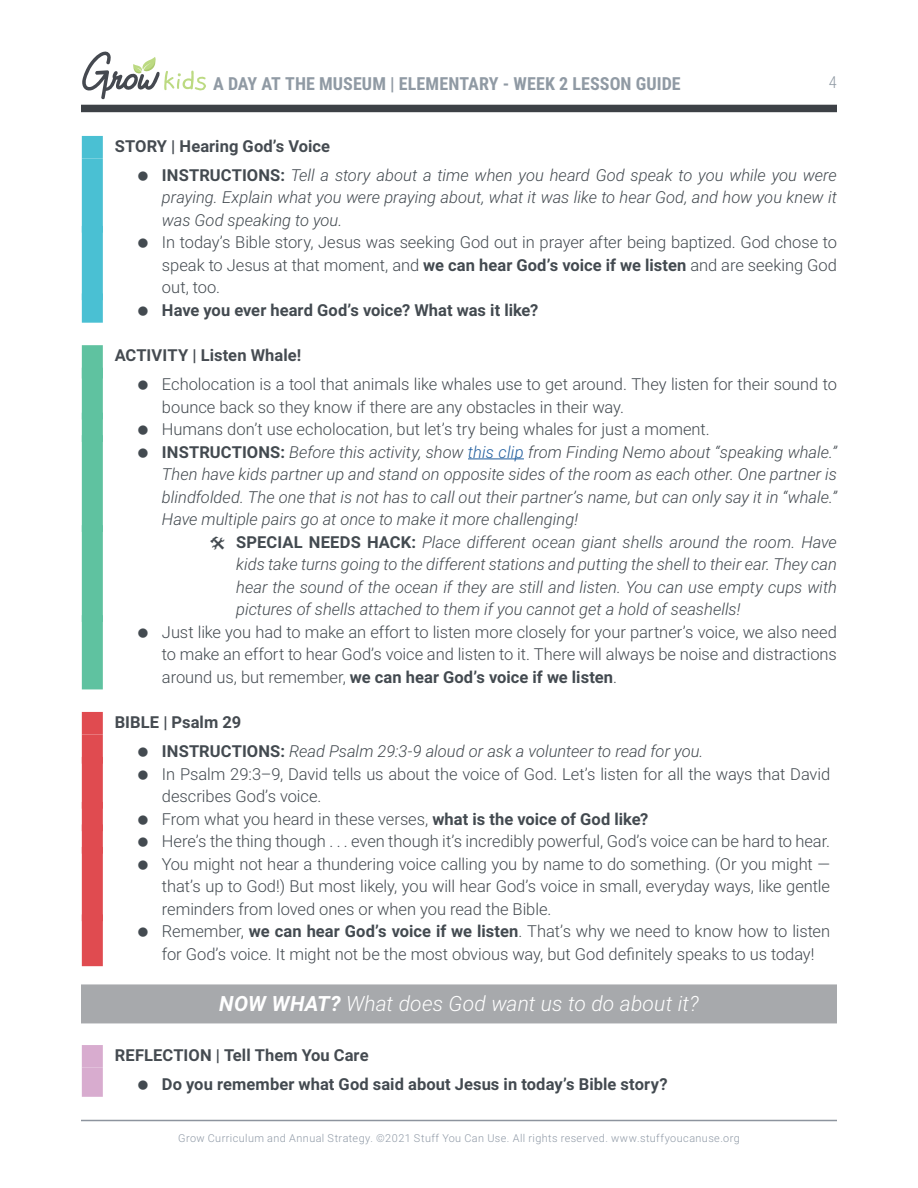
<style>
.page{position:relative;width:918px;height:1188px;background:#fff}
.page>*{position:absolute;margin:0;border:0;box-sizing:border-box;transform-origin:0 0}
.t1{font:italic 300 21px "Roboto";letter-spacing:.005em;color:#fff}
.t2{font:700 18px "Roboto Condensed";letter-spacing:.005em;color:#909aa4}
.t3{font:300 16.5px/22.5px "Roboto";letter-spacing:-.005em;color:#434a50;text-align:justify}
.t4{font:italic 300 16.5px/29.2px "Roboto";color:#434a50}
.t5{font:700 16.5px "Roboto";letter-spacing:.005em;color:#434a50}
.t6{font:700 16.5px "Roboto";letter-spacing:.005em;color:#454b51}
.t7{font:300 16.5px "Roboto Condensed";color:#909aa4}
.t8{font:300 10.8px "Roboto";letter-spacing:.04em;color:#8f99a6}
.s1{font-weight:700;font-style:normal;color:#454b51}
.s2{font-weight:700;font-style:normal}
.s3{font-weight:700}
.s4{color:#215e9e}
</style>
<div class="page">
<hr style="left:81px;top:1120px;width:756px;height:1px;background:#8d949e">
<svg style="left:82px;top:51px;width:124px;height:49px"></svg>
<div style="left:81px;top:105px;width:756px;height:7px;background:#3d4146"></div>
<div style="left:82px;top:136px;width:21px;height:22px;background:#4ac0d3"></div>
<div style="left:82px;top:158px;width:21px;height:75px;background:#4ac0d3"></div>
<div style="left:82px;top:226px;width:21px;height:74px;background:#4ac0d3"></div>
<div style="left:82px;top:293px;width:21px;height:30px;background:#4ac0d3"></div>
<div style="left:82px;top:345px;width:21px;height:34px;background:#5fc2a0"></div>
<div style="left:82px;top:368px;width:21px;height:51px;background:#5fc2a0"></div>
<div style="left:82px;top:413px;width:21px;height:29px;background:#5fc2a0"></div>
<div style="left:82px;top:435px;width:21px;height:97px;background:#5fc2a0"></div>
<hr style="left:468px;top:459px;width:56px;height:1px;background:#215e9e">
<div style="left:82px;top:525px;width:21px;height:97px;background:#5fc2a0"></div>
<div style="left:82px;top:615px;width:21px;height:74px;background:#5fc2a0"></div>
<div style="left:82px;top:712px;width:21px;height:22px;background:#e04b50"></div>
<div style="left:82px;top:734px;width:21px;height:30px;background:#e04b50"></div>
<div style="left:82px;top:757px;width:21px;height:52px;background:#e04b50"></div>
<div style="left:82px;top:802px;width:21px;height:29px;background:#e04b50"></div>
<div style="left:82px;top:824px;width:21px;height:30px;background:#e04b50"></div>
<div style="left:82px;top:847px;width:21px;height:74px;background:#e04b50"></div>
<div style="left:82px;top:914px;width:21px;height:52px;background:#e04b50"></div>
<div style="left:81px;top:984px;width:756px;height:39px;background:#a7a9ac"></div>
<div style="left:82px;top:1045px;width:21px;height:23px;background:#d8accf"></div>
<div style="left:82px;top:1068px;width:21px;height:29px;background:#d8accf"></div>
<p class="t2" style="left:213px;top:71px;width:469px">A DAY AT THE MUSEUM | ELEMENTARY - WEEK 2 LESSON GUIDE</p>
<p class="t7" style="left:829px;top:71px;width:10px">4</p>
<p class="t4" style="left:162px;top:131px;width:676px;text-indent:-47px"><span class="s1">STORY | Hearing God’s Voice<br></span><span class="s2">INSTRUCTIONS:</span> Tell a story about a time when you heard God speak to you while you were</p>
<p class="t4" style="left:162px;top:186px;width:676px;line-height:22.5px">praying. Explain what you were praying about, what it was like to hear God, and how you knew it was God speaking to you.</p>
<p class="t3" style="left:162px;top:231px;width:677px">In today’s Bible story, Jesus was seeking God out in prayer after being baptized. God chose to speak to Jesus at that moment, and <span class="s3">we can hear God’s voice if we listen</span> and are seeking God out, too.</p>
<p class="t5" style="left:162px;top:299px;width:378px">Have you ever heard God’s voice? What was it like?</p>
<p class="t6" style="left:115px;top:344px;width:188px">ACTIVITY | Listen Whale!</p>
<p class="t3" style="left:162px;top:373px;width:677px">Echolocation is a tool that animals like whales use to get around. They listen for their sound to</p>
<p class="t3" style="left:162px;top:395px;width:464px">bounce back so they know if there are any obstacles in their way.</p>
<p class="t3" style="left:162px;top:418px;width:549px">Humans don’t use echolocation, but let’s try being whales for just a moment.</p>
<p class="t4" style="left:162px;top:437px;width:676px"><span class="s2">INSTRUCTIONS:</span> Before this activity, show <span class="s4">this clip</span> from Finding Nemo about “speaking whale.”</p>
<p class="t4" style="left:162px;top:459px;width:677px">Then have kids partner up and stand on opposite sides of the room as each other. One partner is</p>
<p class="t4" style="left:162px;top:482px;width:677px">blindfolded. The one that is not has to call out their partner’s name, but can only say it in “whale.”</p>
<p class="t4" style="left:162px;top:504px;width:418px">Have multiple pairs go at once to make it more challenging!</p>
<p class="t4" style="left:236px;top:527px;width:602px"><span class="s2">SPECIAL NEEDS HACK:</span> Place different ocean giant shells around the room. Have</p>
<p class="t4" style="left:236px;top:549px;width:602px">kids take turns going to the different stations and putting the shell to their ear. They can</p>
<p class="t4" style="left:236px;top:572px;width:602px">hear the sound of the ocean if they are still and listen. You can use empty cups with</p>
<p class="t4" style="left:236px;top:594px;width:506px">pictures of shells attached to them if you cannot get a hold of seashells!</p>
<p class="t3" style="left:162px;top:620px;width:676px">Just like you had to make an effort to listen more closely for your partner’s voice, we also need to make an effort to hear God’s voice and listen to it. There will always be noise and distractions around us, but remember, <span class="s3">we can hear God’s voice if we listen</span>.</p>
<p class="t4" style="left:162px;top:707px;width:543px;text-indent:-47px"><span class="s1">BIBLE | Psalm 29<br></span><span class="s2">INSTRUCTIONS:</span> Read Psalm 29:3-9 aloud or ask a volunteer to read for you.</p>
<p class="t3" style="left:162px;top:762px;width:670px;text-align:left">In Psalm 29:3–9, David tells us about the voice of God. Let’s listen for all the ways that David describes God’s voice.<br>From what you heard in these verses, <span class="s3">what is the voice of God like?<br></span>Here’s the thing though . . . even though it’s incredibly powerful, God’s voice can be hard to hear.<br>You might not hear a thundering voice calling you by name to do something. (Or you might — that’s up to God!) But most likely, you will hear God’s voice in small, everyday ways, like gentle reminders from loved ones or when you read the Bible.<br>Remember, <span class="s3">we can hear God’s voice if we listen</span>. That’s why we need to know how to listen for God’s voice. It might not be the most obvious way, but God definitely speaks to us today!</p>
<p class="t1" style="left:219px;top:989px;width:481px"><span class="s3">NOW WHAT?</span> What does God want us to do about it?</p>
<p class="t6" style="left:115px;top:1043px;width:255px">REFLECTION | Tell Them You Care</p>
<p class="t5" style="left:162px;top:1073px;width:507px">Do you remember what God said about Jesus in today’s Bible story?</p>
<p class="t8" style="left:178px;top:1131px;width:563px">Grow Curriculum and Annual Strategy. ©2021 Stuff You Can Use. All rights reserved. www.stuffyoucanuse.org</p>
</div>
